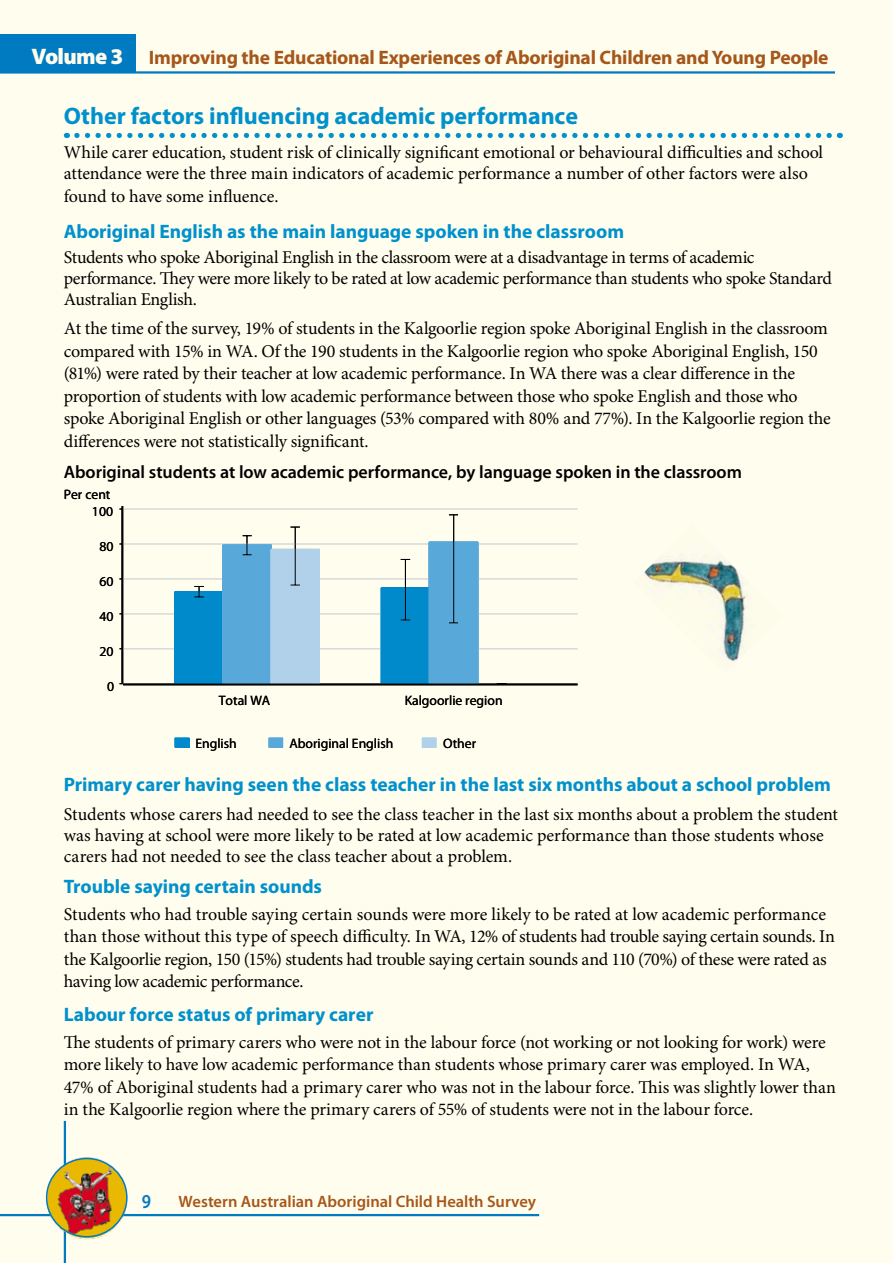
<style>
.page{position:relative;width:893px;height:1263px;background:#fff}
.page>*{position:absolute;margin:0;border:0;box-sizing:border-box;transform-origin:0 0}
.t1{font:700 24px "Myriad Pro";letter-spacing:-.005em;color:#0091cd}
.t2{font:700 19.5px "Myriad Pro";color:#0091cd}
.t3{font:700 19.5px "Myriad Pro";letter-spacing:-.01em;color:#a5571b}
.t4{font:18px/22.5px "Minion Pro";letter-spacing:-.01em;color:#000}
.t5{font:600 18px "Myriad Pro";letter-spacing:-.005em;color:#000}
.t6{font:600 16.5px "Myriad Pro";color:#a5571b}
.t7{font:13.65px "Myriad Pro";color:#000}
.s1{font-weight:900;font-size:22.5px;color:#fffded}
</style>
<div class="page">
<div style="left:0;top:0;width:892px;height:1263px;background:#fffded"></div>
<div style="left:0;top:34px;width:136px;height:38px;background:#007bc2"></div>
<hr style="left:0;top:71px;width:136px;height:3px;background:#007bc2">
<hr style="left:136px;top:71px;width:699px;height:3px;background:#007bc2">
<hr style="left:0;top:1214px;width:539px;height:2px;background:#007bc2">
<hr style="left:64px;top:1121px;width:2px;height:142px;background:#007bc2">
<img style="left:43px;top:1150px;width:86px;height:95px">
<div style="left:46px;top:1158px;width:82px;height:79px;border:2px solid #007bc2;border-radius:50%"></div>
<svg style="left:892px;top:0;width:1px;height:1263px"></svg>
<svg style="left:77px;top:133px;width:763px;height:5px;background:#9ad2e0"></svg>
<hr style="left:123px;top:508px;width:455px;height:2px;background:#d9dadb">
<hr style="left:123px;top:543px;width:455px;height:1px;background:#d9dadb">
<hr style="left:123px;top:578px;width:455px;height:1px;background:#d9dadb">
<hr style="left:123px;top:613px;width:455px;height:1px;background:#d9dadb">
<hr style="left:123px;top:648px;width:455px;height:1px;background:#d9dadb">
<div style="left:175px;top:738px;width:14px;height:9px;background:#008acc"></div>
<div style="left:269px;top:738px;width:14px;height:9px;background:#58a8d9"></div>
<div style="left:422px;top:738px;width:14px;height:9px;background:#b1d1eb"></div>
<hr style="left:121px;top:506px;width:2px;height:178px;background:#000">
<hr style="left:123px;top:683px;width:455px;height:2px;background:#000">
<hr style="left:453px;top:515px;width:1px;height:108px;background:#000">
<svg style="left:381px;top:542px;width:97px;height:142px;background:#52a7d4"></svg>
<hr style="left:295px;top:527px;width:1px;height:58px;background:#000">
<svg style="left:175px;top:535px;width:145px;height:149px;background:#7bb9db"></svg>
<img style="left:634px;top:524px;width:152px;height:153px">
<svg style="left:142px;top:1195px;width:8px;height:13px"></svg>
<p class="t3" style="left:32px;top:46px;width:798px"><span class="s1">Volume 3</span> Improving the Educational Experiences of Aboriginal Children and Young People</p>
<h1 class="t1" style="left:64px;top:103px;width:516px">Other factors influencing academic performance</h1>
<p class="t4" style="left:64px;top:142px;width:761px;line-height:21.8px">While carer education, student risk of clinically significant emotional or behavioural difficulties and school attendance were the three main indicators of academic performance a number of other factors were also found to have some influence.</p>
<p class="t2" style="left:64px;top:220px;width:562px">Aboriginal English as the main language spoken in the classroom</p>
<p class="t4" style="left:64px;top:247px;width:770px;line-height:21px">Students who spoke Aboriginal English in the classroom were at a disadvantage in terms of academic performance. They were more likely to be rated at low academic performance than students who spoke Standard<br>Australian English.</p>
<p class="t4" style="left:64px;top:318px;width:768px">At the time of the survey, 19% of students in the Kalgoorlie region spoke Aboriginal English in the classroom compared with 15% in WA. Of the 190 students in the Kalgoorlie region who spoke Aboriginal English, 150 (81%) were rated by their teacher at low academic performance. In WA there was a clear difference in the proportion of students with low academic performance between those who spoke English and those who spoke Aboriginal English or other languages (53% compared with 80% and 77%). In the Kalgoorlie region the differences were not statistically significant.</p>
<p class="t5" style="left:64px;top:462px;width:680px">Aboriginal students at low academic performance, by language spoken in the classroom</p>
<p class="t7" style="left:64px;top:487px;width:48px">Per cent</p>
<p class="t7" style="left:92px;top:504px;width:23px">100</p>
<p class="t7" style="left:100px;top:539px;width:16px">80</p>
<p class="t7" style="left:100px;top:574px;width:16px">60</p>
<p class="t7" style="left:100px;top:609px;width:16px">40</p>
<p class="t7" style="left:100px;top:644px;width:16px">20</p>
<p class="t7" style="left:107px;top:679px;width:9px">0</p>
<p class="t7" style="left:219px;top:693px;width:53px">Total WA</p>
<p class="t7" style="left:405px;top:693px;width:99px">Kalgoorlie region</p>
<p class="t7" style="left:195px;top:736px;width:43px">English</p>
<p class="t7" style="left:289px;top:736px;width:105px">Aboriginal English</p>
<p class="t7" style="left:443px;top:736px;width:34px">Other</p>
<p class="t2" style="left:64px;top:773px;width:769px">Primary carer having seen the class teacher in the last six months about a school problem</p>
<p class="t4" style="left:64px;top:804px;width:776px;line-height:21px">Students whose carers had needed to see the class teacher in the last six months about a problem the student was having at school were more likely to be rated at low academic performance than those students whose carers had not needed to see the class teacher about a problem.</p>
<p class="t2" style="left:64px;top:875px;width:260px">Trouble saying certain sounds</p>
<p class="t4" style="left:64px;top:903px;width:773px">Students who had trouble saying certain sounds were more likely to be rated at low academic performance than those without this type of speech difficulty. In WA, 12% of students had trouble saying certain sounds. In the Kalgoorlie region, 150 (15%) students had trouble saying certain sounds and 110 (70%) of these were rated as having low academic performance.</p>
<p class="t2" style="left:64px;top:1003px;width:311px">Labour force status of primary carer</p>
<p class="t4" style="left:64px;top:1031px;width:774px">The students of primary carers who were not in the labour force (not working or not looking for work) were more likely to have low academic performance than students whose primary carer was employed. In WA, 47% of Aboriginal students had a primary carer who was not in the labour force. This was slightly lower than in the Kalgoorlie region where the primary carers of 55% of students were not in the labour force.</p>
<p class="t6" style="left:179px;top:1192px;width:359px">Western Australian Aboriginal Child Health Survey</p>
</div>
